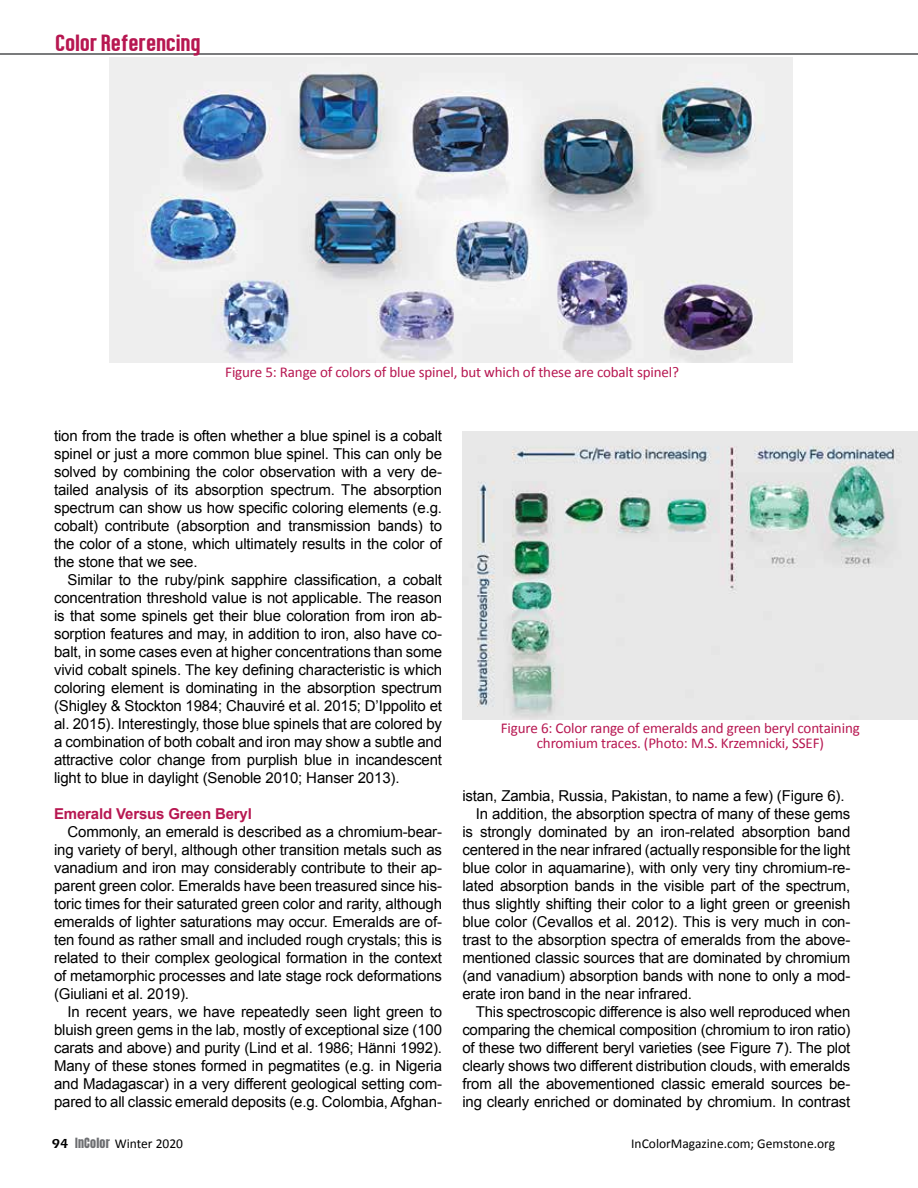
<style>
.page{position:relative;width:918px;height:1188px;background:#fff}
.page>*{position:absolute;margin:0;border:0;box-sizing:border-box;transform-origin:0 0}
.t1{font:24px "Confidel";color:#b71751}
.t2{font:15px/18px "Arial";letter-spacing:-.01em;color:#000;text-align:justify}
.t3{font:15px/15px "Calibri";letter-spacing:-.01em;color:#b71751;text-align:center}
.t4{font:700 15px "Arial";letter-spacing:-.01em;color:#b71751}
.t5{font:13.5px "Calibri";color:#000}
.s1{font-family:"Eras ITC";font-weight:600}
.s2{font-family:"Anton";font-size:12px;color:#6d6e71}
</style>
<div class="page">
<hr style="left:0;top:53px;width:918px;height:2px;background:#636466">
<img style="left:110px;top:58px;width:682px;height:305px">
<img style="left:463px;top:431px;width:455px;height:288px">
<h1 class="t1" style="left:56px;top:30px;width:147px">Color Referencing</h1>
<p class="t3" style="left:225px;top:365px;width:455px">Figure 5: Range of colors of blue spinel, but which of these are cobalt spinel?</p>
<p class="t2" style="left:54px;top:427px;width:390px">tion from the trade is often whether a blue spinel is a cobalt spinel or just a more common blue spinel. This can only be solved by combining the color observation with a very de&shy;tailed analysis of its absorption spectrum. The absorption spectrum can show us how specific coloring elements (e.g. cobalt) contribute (absorption and transmission bands) to the color of a stone, which ultimately results in the color of the stone that we see.</p>
<p class="t2" style="left:54px;top:571px;width:390px;text-indent:14px">Similar to the ruby/pink sapphire classification, a cobalt concentration threshold value is not applicable. The reason is that some spinels get their blue coloration from iron ab&shy;sorption features and may, in addition to iron, also have co&shy;balt, in some cases even at higher concentrations than some vivid cobalt spinels. The key defining characteristic is which coloring element is dominating in the absorption spectrum (Shigley &amp; Stockton 1984; Chauviré et al. 2015; D’Ippolito et al. 2015). Interestingly, those blue spinels that are colored by a combination of both cobalt and iron may show a subtle and attractive color change from purplish blue in incandescent light to blue in daylight (Senoble 2010; Hanser 2013).</p>
<p class="t4" style="left:54px;top:803px;width:200px">Emerald Versus Green Beryl</p>
<p class="t2" style="left:54px;top:823px;width:390px;text-indent:14px">Commonly, an emerald is described as a chromium-bear&shy;ing variety of beryl, although other transition metals such as vanadium and iron may considerably contribute to their ap&shy;parent green color. Emeralds have been treasured since his&shy;toric times for their saturated green color and rarity, although emeralds of lighter saturations may occur. Emeralds are of&shy;ten found as rather small and included rough crystals; this is related to their complex geological formation in the context of metamorphic processes and late stage rock deformations (Giuliani et al. 2019).</p>
<p class="t2" style="left:54px;top:1003px;width:390px;text-indent:14px">In recent years, we have repeatedly seen light green to bluish green gems in the lab, mostly of exceptional size (100 carats and above) and purity (Lind et al. 1986; Hänni 1992).<br>Many of these stones formed in pegmatites (e.g. in Nigeria and Madagascar) in a very different geological setting com&shy;pared to all classic emerald deposits (e.g. Colombia, Afghan-</p>
<p class="t3" style="left:501px;top:721px;width:360px">Figure 6: Color range of emeralds and green beryl containing chromium traces. (Photo: M.S. Krzemnicki, SSEF)</p>
<p class="t2" style="left:462px;top:787px;width:384px">istan, Zambia, Russia, Pakistan, to name a few) (Figure 6).</p>
<p class="t2" style="left:476px;top:805px;width:376px">In addition, the absorption spectra of many of these gems</p>
<p class="t2" style="left:462px;top:823px;width:390px">is strongly dominated by an iron-related absorption band</p>
<p class="t2" style="left:462px;top:841px;width:390px">centered in the near infrared (actually responsible for the light</p>
<p class="t2" style="left:462px;top:859px;width:390px">blue color in aquamarine), with only very tiny chromium-re-</p>
<p class="t2" style="left:462px;top:877px;width:390px">lated absorption bands in the visible part of the spectrum,</p>
<p class="t2" style="left:462px;top:895px;width:390px">thus slightly shifting their color to a light green or greenish</p>
<p class="t2" style="left:462px;top:913px;width:390px">blue color (Cevallos et al. 2012). This is very much in con-</p>
<p class="t2" style="left:462px;top:931px;width:390px">trast to the absorption spectra of emeralds from the above-</p>
<p class="t2" style="left:462px;top:949px;width:390px">mentioned classic sources that are dominated by chromium</p>
<p class="t2" style="left:462px;top:967px;width:390px">(and vanadium) absorption bands with none to only a mod-</p>
<p class="t2" style="left:462px;top:985px;width:231px">erate iron band in the near infrared.</p>
<p class="t2" style="left:476px;top:1003px;width:376px">This spectroscopic difference is also well reproduced when</p>
<p class="t2" style="left:462px;top:1021px;width:390px">comparing the chemical composition (chromium to iron ratio)</p>
<p class="t2" style="left:462px;top:1039px;width:390px">of these two different beryl varieties (see Figure 7). The plot</p>
<p class="t2" style="left:462px;top:1057px;width:390px">clearly shows two different distribution clouds, with emeralds</p>
<p class="t2" style="left:462px;top:1075px;width:390px">from all the abovementioned classic emerald sources be-</p>
<p class="t2" style="left:462px;top:1093px;width:390px">ing clearly enriched or dominated by chromium. In contrast</p>
<p class="t5" style="left:52px;top:1135px;width:133px"><span class="s1">94</span> <span class="s2">InColor</span> Winter 2020</p>
<p class="t5" style="left:631px;top:1135px;width:205px">InColorMagazine.com; Gemstone.org</p>
</div>
